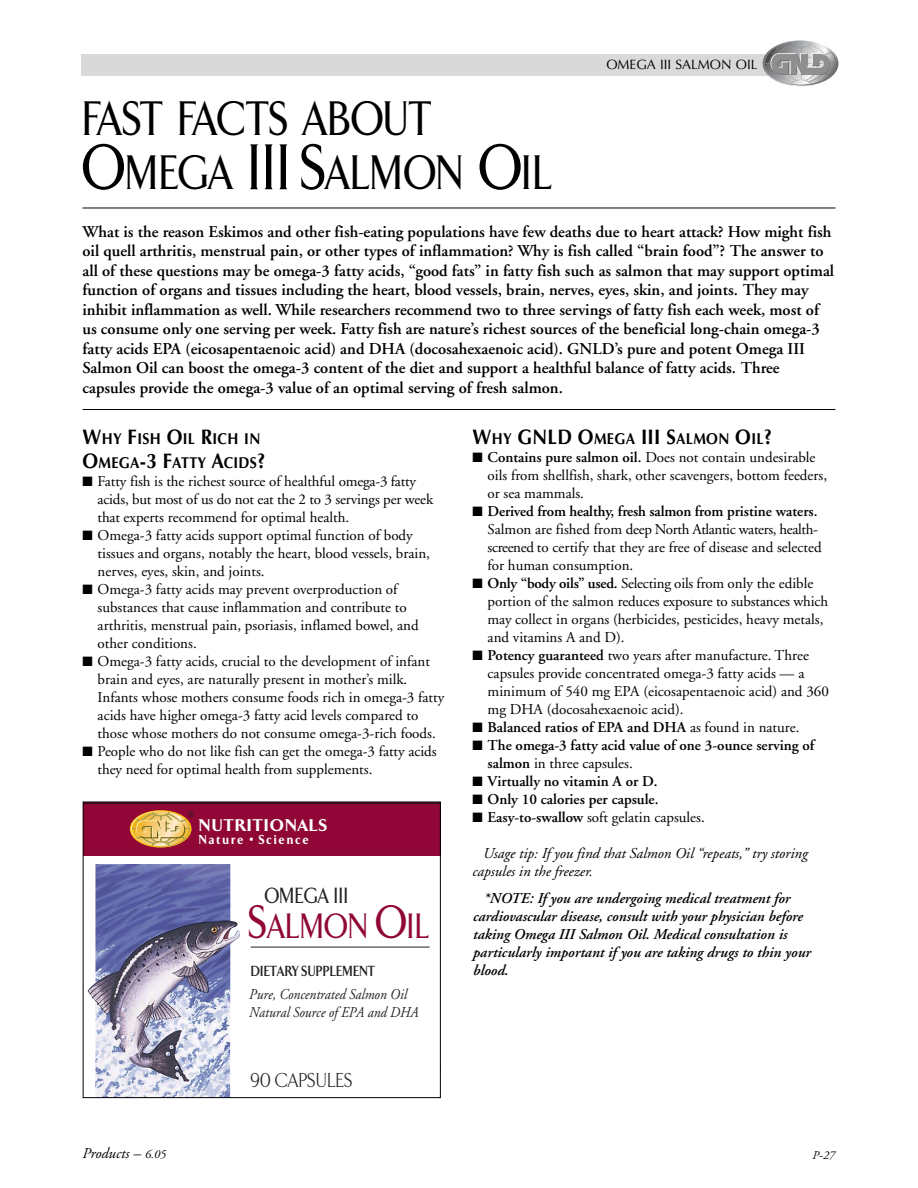
<style>
.page{position:relative;width:918px;height:1188px;background:#fff}
.page>*{position:absolute;margin:0;border:0;box-sizing:border-box;transform-origin:0 0}
.t1{font:500 49.5px/54px "Arrow";color:#000;scale:.85 1}
.t2{font:500 36px "Arrow";color:#900737;scale:.85 1}
.t3{font:500 22.5px "Arrow";color:#231f20;scale:.85 1}
.t4{font:300 20.7px "Arrow";color:#231f20;scale:.9 1}
.t5{font:800 17.4px "Arrow";letter-spacing:.05em;color:#fff}
.t6{font:600 16.5px/19.5px "Adobe Garamond";color:#000}
.t7{font:700 15.75px/24px "Optima";letter-spacing:.02em;color:#000;scale:.9 1}
.t8{font:15px/18px "Adobe Garamond";color:#000}
.t9{font:italic 600 15px/18px "Adobe Garamond";color:#000}
.t10{font:600 15px/18px "Adobe Garamond";color:#000}
.t11{font:italic 15px/18px "Adobe Garamond";color:#000}
.t12{font:italic 15px/18px "Adobe Garamond";color:#231f20;scale:.9 1}
.t13{font:700 15px "Arrow";color:#231f20;scale:.85 1}
.t14{font:13.5px "Optima";color:#000}
.t15{font:800 13.2px "Arrow";letter-spacing:.15em;color:#fff;scale:.9 1}
.t16{font:italic 12px "Adobe Garamond";color:#000}
.t17{font:condensed 7.5px "Helvetica";color:#231f20}
.s1{font-size:66px}
.s2{font-size:21px}
.s3{font-size:11.4px}
.s4{font-size:48px}
.s5{font-weight:600}
.s6{font-weight:400}
.s7{font-size:12px}
</style>
<div class="page">
<hr style="left:82px;top:208px;width:753px;height:1px;background:#000">
<div style="left:81px;top:54px;width:732px;height:22px;background:#d9d9d9"></div>
<svg style="left:763px;top:40px;width:75px;height:46px"></svg>
<hr style="left:82px;top:409px;width:753px;height:1px;background:#000">
<hr style="left:251px;top:947px;width:179px;height:1px;background:#231f20">
<svg style="left:85px;top:804px;width:354px;height:52px;background:#98193b"></svg>
<img style="left:88px;top:864px;width:152px;height:232px">
<div style="left:83px;top:802px;width:358px;height:296px;border:1px solid #000"></div>
<h1 class="t1" style="left:82px;top:96px;width:555px">FAST FACTS ABOUT<br><span class="s1">O</span>MEGA <span class="s1">III S</span>ALMON <span class="s1">O</span>IL</h1>
<p class="t14" style="left:606px;top:59px;width:153px">OMEGA III SALMON OIL</p>
<p class="t6" style="left:82px;top:223px;width:753px">What is the reason Eskimos and other fish-eating populations have few deaths due to heart attack? How might fish oil quell arthritis, menstrual pain, or other types of inflammation? Why is fish called “brain food”? The answer to all of these questions may be omega-3 fatty acids, “good fats” in fatty fish such as salmon that may support optimal function of organs and tissues including the heart, blood vessels, brain, nerves, eyes, skin, and joints. They may inhibit inflammation as well. While researchers recommend two to three servings of fatty fish each week, most of us consume only one serving per week. Fatty fish are nature’s richest sources of the beneficial long-chain omega-3 fatty acids EPA (eicosapentaenoic acid) and DHA (docosahexaenoic acid). GNLD’s pure and potent Omega III Salmon Oil can boost the omega-3 content of the diet and support a healthful balance of fatty acids. Three capsules provide the omega-3 value of an optimal serving of fresh salmon.</p>
<p class="t7" style="left:82px;top:428px;width:205px"><span class="s2">W</span>HY <span class="s2">F</span>ISH <span class="s2">O</span>IL <span class="s2">R</span>ICH IN<br><span class="s2">O</span>MEGA<span class="s2">-3 F</span>ATTY <span class="s2">A</span>CIDS<span class="s2">?</span></p>
<p class="t8" style="left:98px;top:474px;width:337px;text-indent:-15px">■ Fatty fish is the richest source of healthful omega-3 fatty acids, but most of us do not eat the 2 to 3 servings per week that experts recommend for optimal health.</p>
<p class="t8" style="left:98px;top:528px;width:334px;text-indent:-15px">■ Omega-3 fatty acids support optimal function of body tissues and organs, notably the heart, blood vessels, brain, nerves, eyes, skin, and joints.</p>
<p class="t8" style="left:98px;top:582px;width:323px;text-indent:-15px">■ Omega-3 fatty acids may prevent overproduction of substances that cause inflammation and contribute to arthritis, menstrual pain, psoriasis, inflamed bowel, and other conditions.</p>
<p class="t8" style="left:98px;top:654px;width:348px;text-indent:-15px">■ Omega-3 fatty acids, crucial to the development of infant brain and eyes, are naturally present in mother’s milk.<br>Infants whose mothers consume foods rich in omega-3 fatty acids have higher omega-3 fatty acid levels compared to those whose mothers do not consume omega-3-rich foods.</p>
<p class="t8" style="left:98px;top:744px;width:340px;text-indent:-15px">■ People who do not like fish can get the omega-3 fatty acids they need for optimal health from supplements.</p>
<p class="t17" style="left:188px;top:811px;width:7px">®</p>
<p class="t5" style="left:199px;top:818px;width:130px">NUTRITIONALS</p>
<p class="t15" style="left:199px;top:835px;width:124px">Nature <span class="s3">•</span> Science</p>
<h3 class="t3" style="left:265px;top:887px;width:100px">OMEGA III</h3>
<h2 class="t2" style="left:249px;top:912px;width:214px"><span class="s4">S</span>ALMON <span class="s4">O</span>IL</h2>
<p class="t13" style="left:251px;top:965px;width:148px">DIETARY SUPPLEMENT</p>
<p class="t12" style="left:249px;top:987px;width:190px">Pure, Concentrated Salmon Oil<br>Natural Source of EPA and DHA</p>
<h3 class="t4" style="left:251px;top:1073px;width:115px">90 CAPSULES</h3>
<p class="t7" style="left:472px;top:428px;width:334px"><span class="s2">W</span>HY <span class="s2">GNLD O</span>MEGA <span class="s2">III S</span>ALMON <span class="s2">O</span>IL<span class="s2">?</span></p>
<p class="t8" style="left:488px;top:450px;width:341px;text-indent:-15px">■ <span class="s5">Contains pure salmon oil.</span> Does not contain undesirable oils from shellfish, shark, other scavengers, bottom feeders, or sea mammals.</p>
<p class="t8" style="left:488px;top:504px;width:336px;text-indent:-15px">■ <span class="s5">Derived from healthy, fresh salmon from pristine waters.<br></span>Salmon are fished from deep North Atlantic waters, health&shy;screened to certify that they are free of disease and selected for human consumption.</p>
<p class="t8" style="left:488px;top:576px;width:342px;text-indent:-15px">■ <span class="s5">Only “body oils” used.</span> Selecting oils from only the edible portion of the salmon reduces exposure to substances which may collect in organs (herbicides, pesticides, heavy metals, and vitamins A and D).</p>
<p class="t8" style="left:488px;top:648px;width:343px;text-indent:-15px">■ <span class="s5">Potency guaranteed</span> two years after manufacture. Three capsules provide concentrated omega-3 fatty acids — a minimum of 540 mg EPA (eicosapentaenoic acid) and 360 mg DHA (docosahexaenoic acid).</p>
<p class="t10" style="left:472px;top:720px;width:328px">■ Balanced ratios of EPA and DHA <span class="s6">as found in nature.</span></p>
<p class="t10" style="left:488px;top:738px;width:328px;text-indent:-15px">■ The omega-3 fatty acid value of one 3-ounce serving of salmon <span class="s6">in three capsules.</span></p>
<p class="t10" style="left:472px;top:774px;width:187px">■ Virtually no vitamin A or D.</p>
<p class="t10" style="left:472px;top:792px;width:188px">■ Only 10 calories per capsule.</p>
<p class="t8" style="left:472px;top:810px;width:234px">■ <span class="s5">Easy-to-swallow</span> soft gelatin capsules.</p>
<p class="t11" style="left:472px;top:846px;width:337px;text-indent:11px">Usage tip: If you find that Salmon Oil “repeats,” try storing capsules in the freezer.</p>
<p class="t9" style="left:472px;top:891px;width:339px;text-indent:11px">*NOTE: If you are undergoing medical treatment for cardiovascular disease, consult with your physician before taking Omega III Salmon Oil. Medical consultation is particularly important if you are taking drugs to thin your blood.</p>
<p class="t11" style="left:82px;top:1146px;width:85px">Products – <span class="s7">6.05</span></p>
<p class="t16" style="left:813px;top:1150px;width:24px">P-27</p>
</div>
